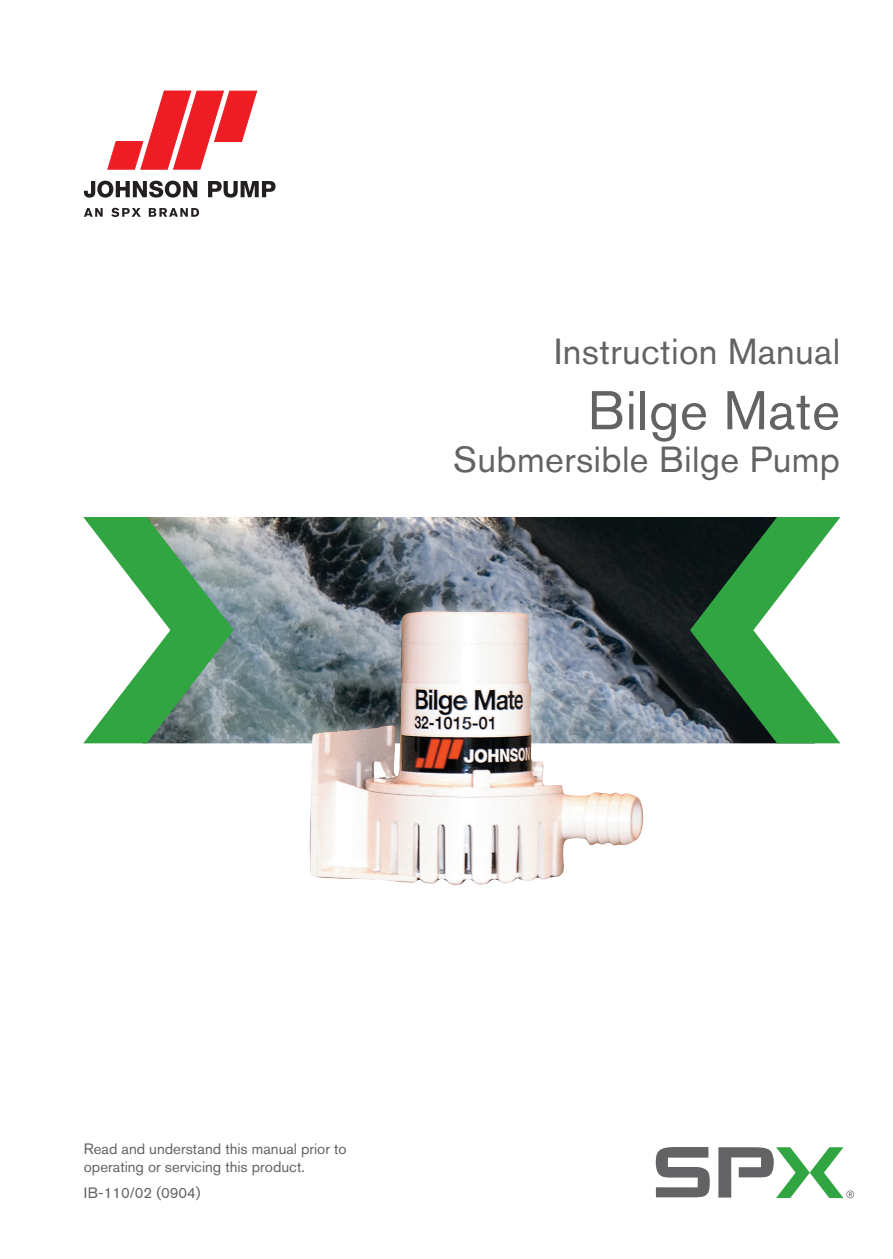
<style>
.page{position:relative;width:893px;height:1259px;background:#fff}
.page>*{position:absolute;margin:0;border:0;box-sizing:border-box;transform-origin:0 0}
.Subheading{font:54px "Akzidenz Grotesk BE";letter-spacing:.01em;color:#636366}
.Subheading-2{font:36px "Akzidenz Grotesk BE";letter-spacing:.01em;color:#636366}
.Read_an_understand{font:15px/18px "Akzidenz Grotesk BE";color:#636366}
.ID-number{font:15px "Akzidenz Grotesk BE";color:#636366}
</style>
<div class="page">
<svg style="left:84px;top:181px;width:113px;height:17px"></svg>
<svg style="left:208px;top:181px;width:68px;height:17px"></svg>
<svg style="left:107px;top:91px;width:150px;height:79px"></svg>
<svg style="left:84px;top:208px;width:19px;height:9px"></svg>
<svg style="left:111px;top:208px;width:30px;height:9px"></svg>
<svg style="left:149px;top:208px;width:50px;height:9px"></svg>
<svg style="left:656px;top:1147px;width:54px;height:50px"></svg>
<svg style="left:718px;top:1147px;width:135px;height:51px"></svg>
<svg style="left:846px;top:1190px;width:8px;height:8px"></svg>
<img style="left:234px;top:517px;width:456px;height:226px">
<svg style="left:690px;top:517px;width:150px;height:226px"></svg>
<svg style="left:83px;top:517px;width:151px;height:226px"></svg>
<div style="left:302px;top:593px;width:365px;height:304px;background:#fff;opacity:.6"></div>
<img style="left:310px;top:611px;width:333px;height:274px">
<p class="Subheading-2" style="left:554px;top:330px;width:287px">Instruction Manual</p>
<p class="Subheading" style="left:588px;top:378px;width:254px">Bilge Mate</p>
<p class="Subheading-2" style="left:453px;top:438px;width:389px">Submersible Bilge Pump</p>
<p class="Read_an_understand" style="left:84px;top:1139px;width:264px">Read and understand this manual prior to operating or servicing this product.</p>
<p class="ID-number" style="left:84px;top:1184px;width:118px">IB-110/02 (0904)</p>
</div>
